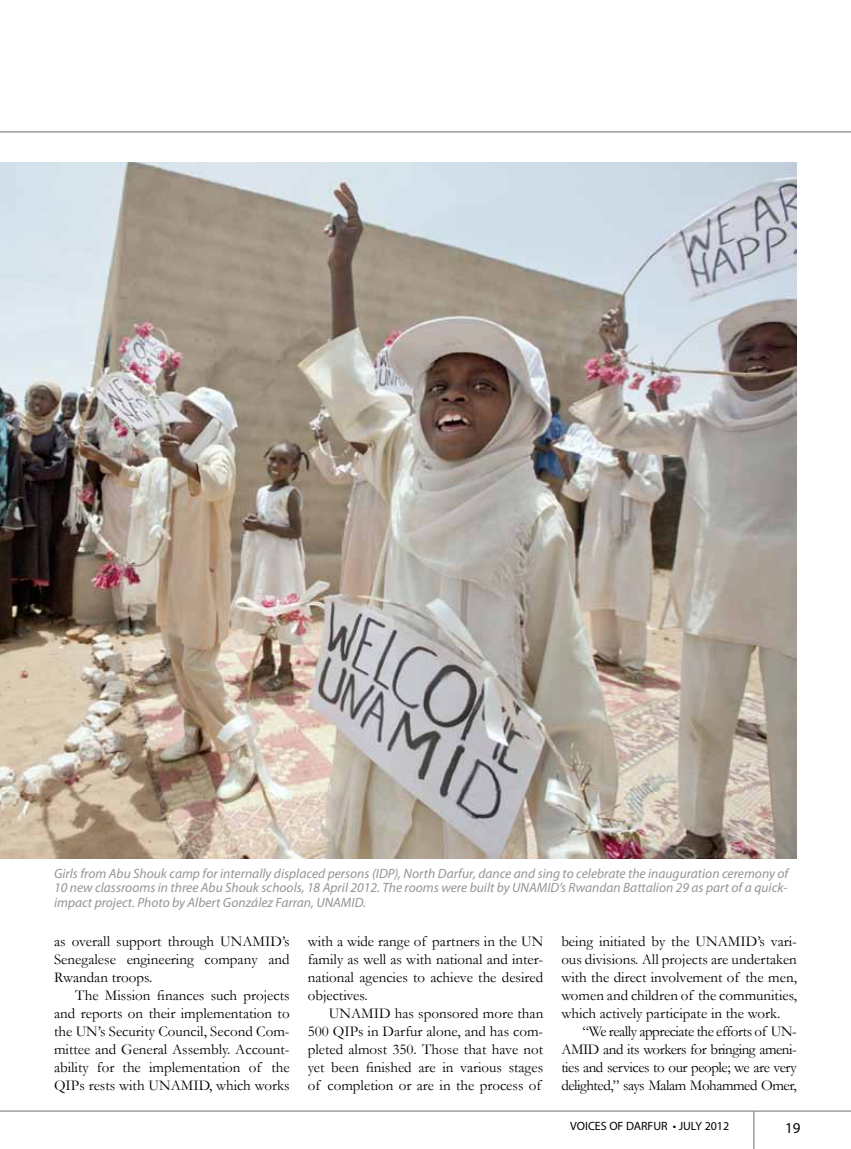
<style>
.page{position:relative;width:851px;height:1149px;background:#fff}
.page>*{position:absolute;margin:0;border:0;box-sizing:border-box;transform-origin:0 0}
.t1{font:15px/18px "Garamond";color:#000;text-align:justify}
.t2{font:15px "Myriad Pro";color:#000}
.t3{font:italic 13.5px/14.9px "Myriad Pro";color:#939598;text-align:justify}
.t4{font:12px "Myriad Pro";color:#000}
</style>
<div class="page">
<hr style="left:0;top:1110px;width:850px;height:1px;background:#6d6e71">
<hr style="left:753px;top:1111px;width:1px;height:37px;background:#6d6e71">
<hr style="left:0;top:131px;width:850px;height:1px;background:#6d6e71">
<img style="left:0;top:163px;width:796px;height:695px">
<p class="t3" style="left:54px;top:865px;width:735px">Girls from Abu Shouk camp for internally displaced persons (IDP), North Darfur, dance and sing to celebrate the inauguration ceremony of 10 new classrooms in three Abu Shouk schools, 18 April 2012. The rooms were built by UNAMID’s Rwandan Battalion 29 as part of a quick&shy;impact project. Photo by Albert González Farran, UNAMID.</p>
<p class="t1" style="left:54px;top:931px;width:237px">as overall support through UNAMID’s Senegalese engineering company and Rwandan troops.</p>
<p class="t1" style="left:54px;top:985px;width:237px;text-indent:21px">The Mission finances such projects and reports on their implementation to the UN’s Security Council, Second Com&shy;mittee and General Assembly. Account&shy;ability for the implementation of the QIPs rests with UNAMID, which works</p>
<p class="t1" style="left:307px;top:931px;width:237px">with a wide range of partners in the UN family as well as with national and inter&shy;national agencies to achieve the desired objectives.</p>
<p class="t1" style="left:307px;top:1003px;width:237px;text-indent:21px">UNAMID has sponsored more than 500 QIPs in Darfur alone, and has com&shy;pleted almost 350. Those that have not yet been finished are in various stages of completion or are in the process of</p>
<p class="t1" style="left:561px;top:931px;width:237px">being initiated by the UNAMID’s vari&shy;ous divisions. All projects are undertaken with the direct involvement of the men, women and children of the communities, which actively participate in the work.</p>
<p class="t1" style="left:561px;top:1021px;width:237px;text-indent:21px">“We really appreciate the efforts of UN-AMID and its workers for bringing ameni&shy;ties and services to our people; we are very delighted,” says Malam Mohammed Omer,</p>
<p class="t4" style="left:570px;top:1118px;width:161px">VOICES OF DARFUR • JULY 2012</p>
<p class="t2" style="left:785px;top:1117px;width:17px">19</p>
</div>
